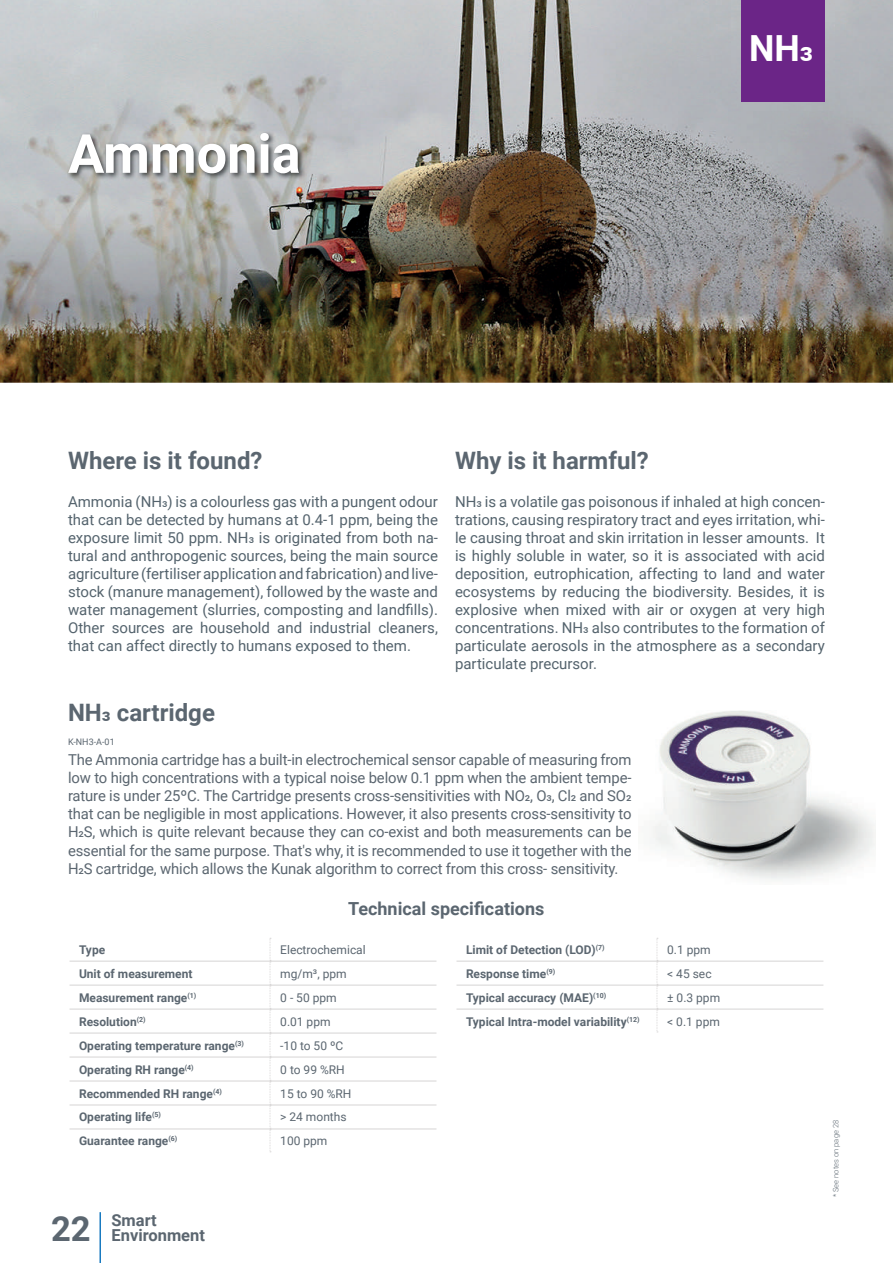
<style>
.page{position:relative;width:893px;height:1263px;background:#fff}
.page>*{position:absolute;margin:0;border:0;box-sizing:border-box;transform-origin:0 0}
.t1{font:700 54px "Roboto";color:#fff}
.t2{font:700 36px "Roboto";color:#fff}
.t3{font:700 24px "Roboto";color:#5b6670}
.t4{font:700 18px "Roboto";color:#5b6670}
.t5{font:700 16.5px/15px "Roboto";color:#5b6670}
.t6{font:15px/18px "Roboto";color:#54636d;text-align:justify}
.t7{font:15px/18px "Roboto";letter-spacing:-.01em;color:#5b6670;text-align:justify}
.t8{font:700 12px "Roboto";color:#5b6670}
.t9{font:12px "Roboto";color:#5b6670}
.t10{font:9px "Roboto";color:#5b6670}
.t11{font:300 7.5px "Roboto";letter-spacing:.02em;color:#5b6670}
.s1{font-size:34.5px}
</style>
<div class="page">
<hr style="left:99px;top:1212px;width:2px;height:51px;background:#197ac0">
<img style="left:652px;top:710px;width:224px;height:170px">
<img style="left:0;top:0;width:893px;height:383px">
<img style="left:731px;top:0;width:104px;height:111px">
<div style="left:741px;top:0;width:84px;height:101px;background:#6b2587"></div>
<svg style="left:657px;top:938px;width:1px;height:94px"></svg>
<hr style="left:456px;top:961px;width:201px;height:1px;background:#d6d4d4">
<hr style="left:657px;top:961px;width:166px;height:1px;background:#d6d4d4">
<hr style="left:456px;top:985px;width:201px;height:1px;background:#d6d4d4">
<hr style="left:657px;top:985px;width:166px;height:1px;background:#d6d4d4">
<hr style="left:456px;top:1009px;width:201px;height:1px;background:#d6d4d4">
<hr style="left:657px;top:1009px;width:166px;height:1px;background:#d6d4d4">
<svg style="left:270px;top:938px;width:1px;height:214px"></svg>
<hr style="left:70px;top:961px;width:200px;height:1px;background:#d6d4d4">
<hr style="left:270px;top:961px;width:166px;height:1px;background:#d6d4d4">
<hr style="left:70px;top:985px;width:200px;height:1px;background:#d6d4d4">
<hr style="left:270px;top:985px;width:166px;height:1px;background:#d6d4d4">
<hr style="left:70px;top:1009px;width:200px;height:1px;background:#d6d4d4">
<hr style="left:270px;top:1009px;width:166px;height:1px;background:#d6d4d4">
<hr style="left:70px;top:1033px;width:200px;height:1px;background:#d6d4d4">
<hr style="left:270px;top:1033px;width:166px;height:1px;background:#d6d4d4">
<hr style="left:70px;top:1057px;width:200px;height:1px;background:#d6d4d4">
<hr style="left:270px;top:1057px;width:166px;height:1px;background:#d6d4d4">
<hr style="left:70px;top:1081px;width:200px;height:1px;background:#d6d4d4">
<hr style="left:270px;top:1081px;width:166px;height:1px;background:#d6d4d4">
<hr style="left:70px;top:1104px;width:200px;height:1px;background:#d6d4d4">
<hr style="left:270px;top:1104px;width:166px;height:1px;background:#d6d4d4">
<hr style="left:70px;top:1128px;width:200px;height:1px;background:#d6d4d4">
<hr style="left:270px;top:1128px;width:166px;height:1px;background:#d6d4d4">
<img style="left:67px;top:131px;width:239px;height:50px">
<h1 class="t1" style="left:68px;top:116px;width:234px">Ammonia</h1>
<h2 class="t2" style="left:749px;top:23px;width:66px">NH3</h2>
<h3 class="t3" style="left:68px;top:444px;width:196px">Where is it found?</h3>
<h3 class="t3" style="left:455px;top:444px;width:195px">Why is it harmful?</h3>
<p class="t6" style="left:68px;top:492px;width:371px">Ammonia (NH3) is a colourless gas with a pungent odour that can be detected by humans at 0.4-1 ppm, being the exposure limit 50 ppm. NH3 is originated from both na&shy;tural and anthropogenic sources, being the main source agriculture (fertiliser application and fabrication) and live&shy;stock (manure management), followed by the waste and water management (slurries, composting and landfills).<br>Other sources are household and industrial cleaners, that can affect directly to humans exposed to them.</p>
<p class="t6" style="left:455px;top:492px;width:371px">NH3 is a volatile gas poisonous if inhaled at high concen&shy;trations, causing respiratory tract and eyes irritation, whi&shy;le causing throat and skin irritation in lesser amounts. It is highly soluble in water, so it is associated with acid deposition, eutrophication, affecting to land and water ecosystems by reducing the biodiversity. Besides, it is explosive when mixed with air or oxygen at very high concentrations. NH3 also contributes to the formation of particulate aerosols in the atmosphere as a secondary particulate precursor.</p>
<h3 class="t3" style="left:68px;top:696px;width:148px">NH3 cartridge</h3>
<p class="t7" style="left:68px;top:751px;width:565px">The Ammonia cartridge has a built-in electrochemical sensor capable of measuring from low to high concentrations with a typical noise below 0.1 ppm when the ambient tempe&shy;rature is under 25ºC. The Cartridge presents cross-sensitivities with NO2, O3, Cl2 and SO2 that can be negligible in most applications. However, it also presents cross-sensitivity to H2S, which is quite relevant because they can co-exist and both measurements can be essential for the same purpose. That's why, it is recommended to use it together with the H2S cartrid ge, which allows the Kunak algorithm to correct from this cross- sensitivity.</p>
<p class="t10" style="left:68px;top:736px;width:48px">K-NH3-A-01</p>
<p class="t4" style="left:348px;top:896px;width:198px">Technical specifications</p>
<p class="t8" style="left:79px;top:941px;width:28px">Type</p>
<p class="t9" style="left:280px;top:941px;width:87px">Electrochemical</p>
<p class="t8" style="left:79px;top:965px;width:115px">Unit of measurement</p>
<p class="t9" style="left:280px;top:965px;width:68px">mg/m³, ppm</p>
<p class="t8" style="left:79px;top:989px;width:119px">Measurement range<sup>(1)</sup></p>
<p class="t9" style="left:280px;top:989px;width:58px">0 - 50 ppm</p>
<p class="t8" style="left:79px;top:1013px;width:68px">Resolution<sup>(2)</sup></p>
<p class="t9" style="left:280px;top:1013px;width:52px">0.01 ppm</p>
<p class="t8" style="left:79px;top:1037px;width:166px">Operating temperature range<sup>(3)</sup></p>
<p class="t9" style="left:280px;top:1037px;width:65px">-10 to 50 ºC</p>
<p class="t8" style="left:79px;top:1061px;width:116px">Operating RH range<sup>(4)</sup></p>
<p class="t9" style="left:280px;top:1061px;width:66px">0 to 99 %RH</p>
<p class="t8" style="left:79px;top:1085px;width:144px">Recommended RH range<sup>(4)</sup></p>
<p class="t9" style="left:280px;top:1085px;width:73px">15 to 90 %RH</p>
<p class="t8" style="left:79px;top:1109px;width:83px">Operating life<sup>(5)</sup></p>
<p class="t9" style="left:280px;top:1109px;width:68px">&gt; 24 months</p>
<p class="t8" style="left:79px;top:1133px;width:100px">Guarantee range<sup>(6)</sup></p>
<p class="t9" style="left:280px;top:1133px;width:49px">100 ppm</p>
<p class="t5" style="left:111px;top:1212px;width:95px;text-indent:-60px"><span class="s1">22</span> Smart<br>Environment</p>
<p class="t8" style="left:466px;top:941px;width:140px">Limit of Detection (LOD)<sup>(7)</sup></p>
<p class="t9" style="left:667px;top:941px;width:45px">0.1 ppm</p>
<p class="t8" style="left:466px;top:965px;width:91px">Response time<sup>(9)</sup></p>
<p class="t9" style="left:667px;top:965px;width:46px">&lt; 45 sec</p>
<p class="t8" style="left:466px;top:989px;width:142px">Typical accuracy (MAE)<sup>(10)</sup></p>
<p class="t9" style="left:667px;top:989px;width:54px">± 0.3 ppm</p>
<p class="t8" style="left:466px;top:1013px;width:175px">Typical Intra-model variability<sup>(12)</sup></p>
<p class="t9" style="left:667px;top:1013px;width:54px">&lt; 0.1 ppm</p>
<p class="t11" style="left:830px;top:1197px;width:79px;rotate:-90deg">* See notes on page 28</p>
</div>
